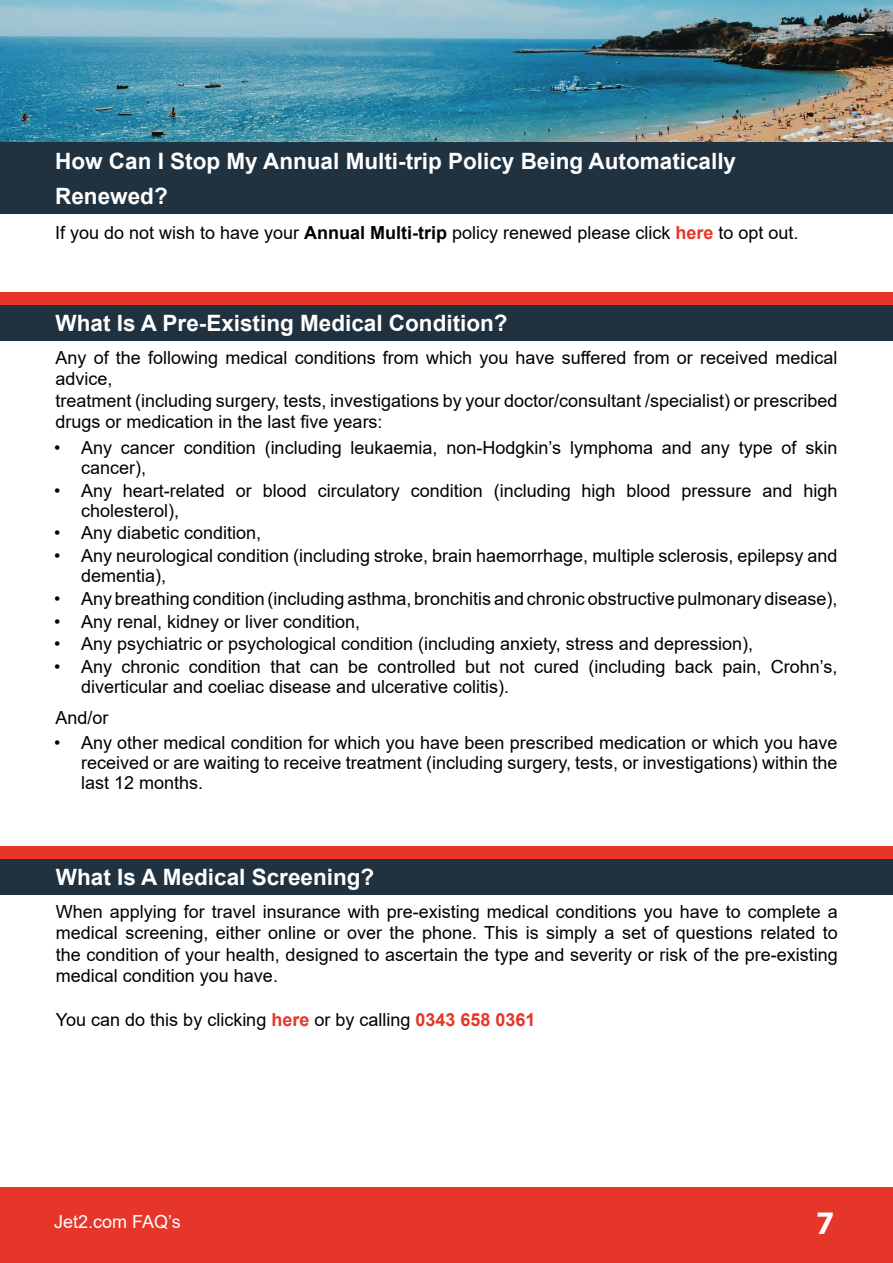
<style>
.page{position:relative;width:893px;height:1263px;background:#fff}
.page>*{position:absolute;margin:0;border:0;box-sizing:border-box;transform-origin:0 0}
.t1{font:700 33px "Myriad Pro";color:#fff}
.FAQQuestion{font:700 22.5px/34.5px "Arial";color:#fff}
.FAQAnswer{font:18px/19.8px "Arial";color:#000}
.t2{font:18px "Arial";color:#fff}
.s1{font-weight:700}
.s2{font-weight:700;color:#e63629}
</style>
<div class="page">
<img style="left:0;top:0;width:893px;height:142px">
<div style="left:0;top:1188px;width:893px;height:75px;background:#e63629"></div>
<div style="left:0;top:142px;width:893px;height:72px;background:#203240"></div>
<div style="left:0;top:305px;width:893px;height:36px;background:#203240"></div>
<div style="left:0;top:292px;width:893px;height:13px;background:#e63629"></div>
<div style="left:0;top:846px;width:893px;height:13px;background:#e63629"></div>
<div style="left:0;top:859px;width:893px;height:36px;background:#203240"></div>
<p class="FAQQuestion" style="left:55px;top:144px;width:682px">How Can I Stop My Annual Multi-trip Policy Being Automatically<br>Renewed?</p>
<p class="FAQAnswer" style="left:55px;top:223px;width:745px">If you do not wish to have your <span class="s1">Annual Multi-trip</span> policy renewed please click <span class="s2">here</span> to opt out.</p>
<p class="FAQQuestion" style="left:56px;top:306px;width:454px">What Is A Pre-Existing Medical Condition?</p>
<p class="FAQAnswer" style="left:56px;top:346px;width:783px;line-height:21.6px">Any of the following medical conditions from which you have suffered from or received medical advice,</p>
<p class="FAQAnswer" style="left:56px;top:389px;width:783px;line-height:21.6px">treatment (including surgery, tests, investigations by your doctor/consultant /specialist) or prescribed drugs or medication in the last five years:</p>
<p class="FAQAnswer" style="left:81px;top:438px;width:758px;text-indent:-27px">• Any cancer condition (including leukaemia, non-Hodgkin’s lymphoma and any type of skin cancer),</p>
<p class="FAQAnswer" style="left:81px;top:480px;width:758px;text-indent:-27px">• Any heart-related or blood circulatory condition (including high blood pressure and high cholesterol),</p>
<p class="FAQAnswer" style="left:54px;top:523px;width:209px">• Any diabetic condition,</p>
<p class="FAQAnswer" style="left:81px;top:546px;width:758px;text-indent:-27px">• Any neurological condition (including stroke, brain haemorrhage, multiple sclerosis, epilepsy and dementia),</p>
<p class="FAQAnswer" style="left:54px;top:588px;width:785px">• Any breathing condition (including asthma, bronchitis and chronic obstructive pulmonary disease),</p>
<p class="FAQAnswer" style="left:54px;top:611px;width:308px">• Any renal, kidney or liver condition,</p>
<p class="FAQAnswer" style="left:54px;top:634px;width:700px">• Any psychiatric or psychological condition (including anxiety, stress and depression),</p>
<p class="FAQAnswer" style="left:81px;top:657px;width:758px;text-indent:-27px">• Any chronic condition that can be controlled but not cured (including back pain, Crohn’s, diverticular and coeliac disease and ulcerative colitis).</p>
<p class="FAQAnswer" style="left:56px;top:707px;width:55px">And/or</p>
<p class="FAQAnswer" style="left:81px;top:733px;width:758px;text-align:justify;text-indent:-27px">• Any other medical condition for which you have been prescribed medication or which you have received or are waiting to receive treatment (including surgery, tests, or investigations) within the last 12 months.</p>
<p class="FAQQuestion" style="left:56px;top:860px;width:320px">What Is A Medical Screening?</p>
<p class="FAQAnswer" style="left:56px;top:900px;width:783px;line-height:21.6px;text-align:justify">When applying for travel insurance with pre-existing medical conditions you have to complete a medical screening, either online or over the phone. This is simply a set of questions related to the condition of your health, designed to ascertain the type and severity or risk of the pre-existing medical condition you have.</p>
<p class="FAQAnswer" style="left:56px;top:1009px;width:481px">You can do this by clicking <span class="s2">here</span> or by calling <span class="s2">0343 658 0361</span></p>
<p class="t2" style="left:54px;top:1210px;width:128px">Jet2.com FAQ’s</p>
<h1 class="t1" style="left:816px;top:1201px;width:20px">7</h1>
</div>
